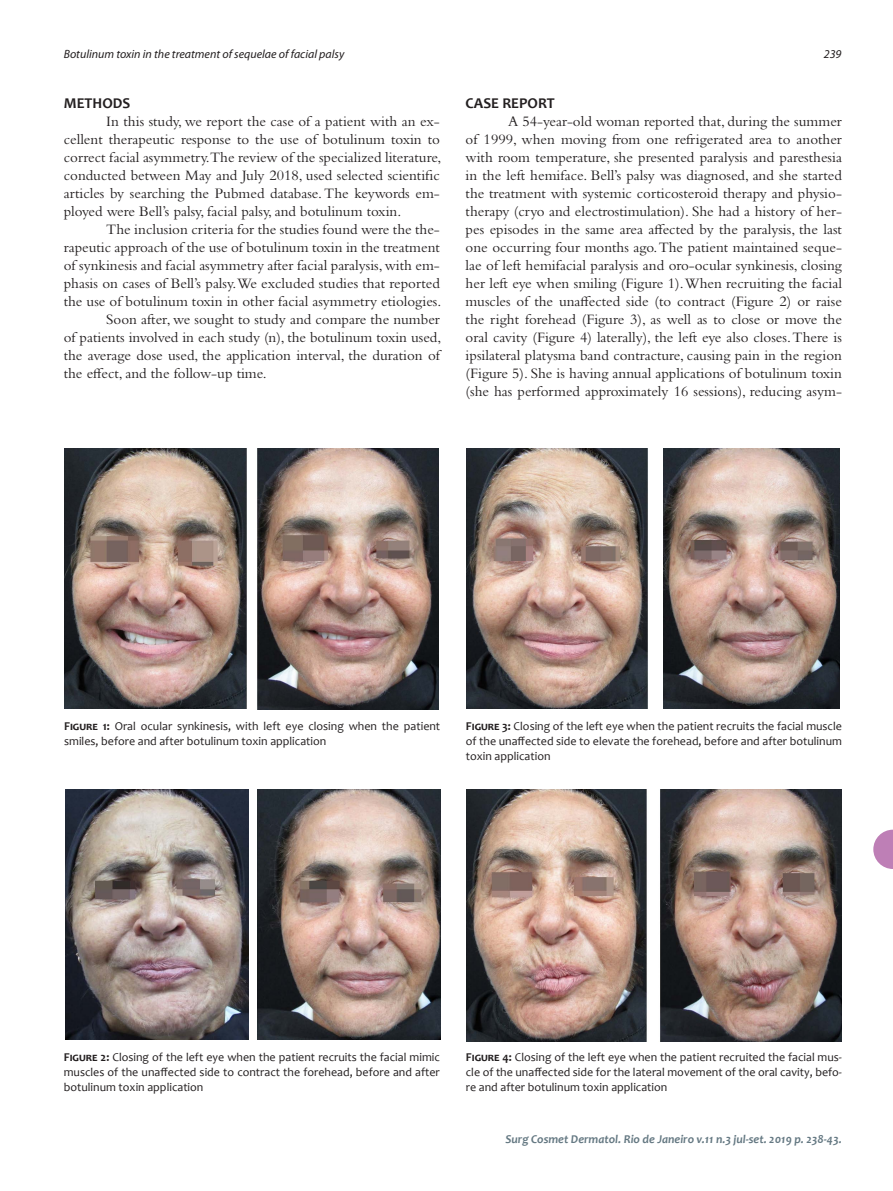
<style>
.page{position:relative;width:893px;height:1191px;background:#fff}
.page>*{position:absolute;margin:0;border:0;box-sizing:border-box;transform-origin:0 0}
.Surgical-PT_-_2016fi{font:15px/18px "Bembo Std";color:#231f20;text-align:justify}
.Surgical-PT_-_2016fi-2{font:700 15px "Candara";color:#231f20}
.t1{font:12px/15px "Candara";color:#231f20;text-align:justify}
.t2{font:italic 700 12px "Candara";color:#647882}
.t3{font:italic 12px "Myriad Pro";color:#231f20}
.s1{font-weight:700}
</style>
<div class="page">
<svg style="left:873px;top:829px;width:20px;height:40px"></svg>
<img style="left:64px;top:448px;width:183px;height:261px">
<img style="left:257px;top:448px;width:182px;height:261px">
<img style="left:467px;top:448px;width:181px;height:260px">
<img style="left:663px;top:448px;width:176px;height:260px">
<img style="left:65px;top:789px;width:183px;height:250px">
<img style="left:257px;top:789px;width:183px;height:250px">
<img style="left:466px;top:789px;width:181px;height:252px">
<img style="left:660px;top:789px;width:181px;height:252px">
<p class="t3" style="left:64px;top:48px;width:282px">Botulinum toxin in the treatment of sequelae of facial palsy</p>
<p class="t3" style="left:824px;top:48px;width:19px">239</p>
<p class="Surgical-PT_-_2016fi-2" style="left:64px;top:94px;width:68px">METHODS</p>
<p class="Surgical-PT_-_2016fi" style="left:64px;top:112px;width:379px;text-indent:43px">In this study, we report the case of a patient with an ex&shy;cellent therapeutic response to the use of botulinum toxin to correct facial asymmetry.The review of the specialized literature, conducted between May and July 2018, used selected scientific articles by searching the Pubmed database. The keywords em&shy;ployed were Bell’s palsy, facial palsy, and botulinum toxin.</p>
<p class="Surgical-PT_-_2016fi" style="left:64px;top:220px;width:379px;text-indent:43px">The inclusion criteria for the studies found were the the&shy;rapeutic approach of the use of botulinum toxin in the treatment of synkinesis and facial asymmetry after facial paralysis, with em&shy;phasis on cases of Bell’s palsy. We excluded studies that reported the use of botulinum toxin in other facial asymmetry etiologies.</p>
<p class="Surgical-PT_-_2016fi" style="left:64px;top:310px;width:379px;text-indent:43px">Soon after, we sought to study and compare the number of patients involved in each study (n), the botulinum toxin used, the average dose used, the application interval, the duration of the effect, and the follow-up time.</p>
<p class="Surgical-PT_-_2016fi-2" style="left:466px;top:94px;width:91px">CASE REPORT</p>
<p class="Surgical-PT_-_2016fi" style="left:466px;top:112px;width:378px;text-indent:43px">A 54-year-old woman reported that, during the summer of 1999, when moving from one refrigerated area to another with room temperature, she presented paralysis and paresthesia in the left hemiface. Bell’s palsy was diagnosed, and she started the treatment with systemic corticosteroid therapy and physio&shy;therapy (cryo and electrostimulation). She had a history of her&shy;pes episodes in the same area affected by the paralysis, the last one occurring four months ago. The patient maintained seque&shy;lae of left hemifacial paralysis and oro-ocular synkinesis, closing her left eye when smiling (Figure 1). When recruiting the facial muscles of the unaffected side (to contract (Figure 2) or raise the right forehead (Figure 3), as well as to close or move the oral cavity (Figure 4) laterally), the left eye also closes. There is ipsilateral platysma band contracture, causing pain in the region (Figure 5). She is having annual applications of botulinum toxin (she has performed approximately 16 sessions), reducing asym-</p>
<p class="t1" style="left:64px;top:718px;width:378px"><span class="s1">Figure 1:</span> Oral ocular synkinesis, with left eye closing when the patient smiles, before and after botulinum toxin application</p>
<p class="t1" style="left:466px;top:718px;width:378px"><span class="s1">Figure 3:</span> Closing of the left eye when the patient recruits the facial muscle of the unaffected side to elevate the forehead, before and after botulinum toxin application</p>
<p class="t1" style="left:64px;top:1049px;width:378px"><span class="s1">Figure 2:</span> Closing of the left eye when the patient recruits the facial mimic muscles of the unaffected side to contract the forehead, before and after botulinum toxin application</p>
<p class="t1" style="left:466px;top:1049px;width:378px"><span class="s1">Figure 4:</span> Closing of the left eye when the patient recruited the facial mus&shy;cle of the unaffected side for the lateral movement of the oral cavity, befo&shy;re and after botulinum toxin application</p>
<p class="t2" style="left:505px;top:1131px;width:338px">Surg Cosmet Dermatol. Rio de Janeiro v.11 n.3 jul-set. 2019 p. 238-43.</p>
</div>
